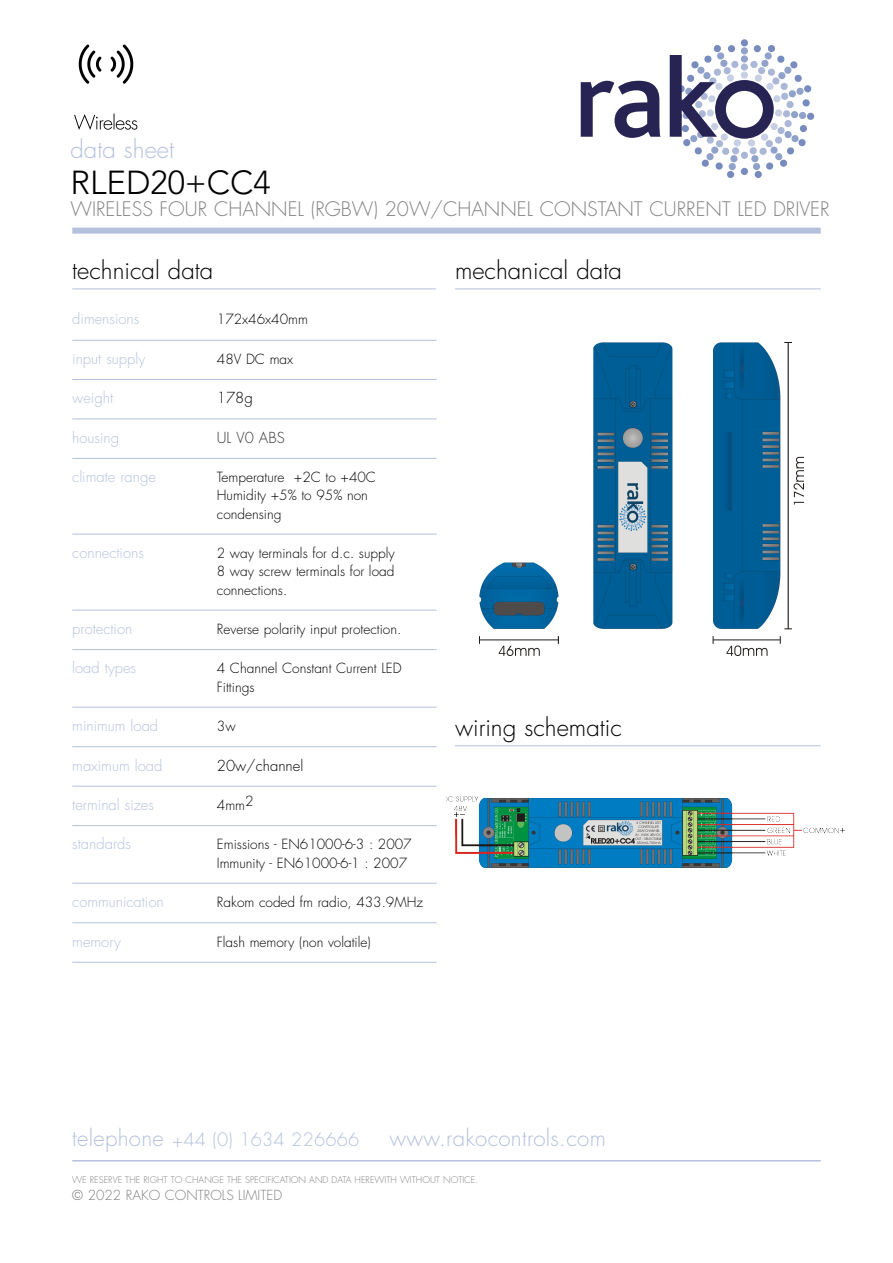
<style>
.page{position:relative;width:893px;height:1263px;background:#fff}
.page>*{position:absolute;margin:0;border:0;box-sizing:border-box;transform-origin:0 0}
.t1{font:300 33px "Avenir";color:#000}
.t2{font:300 24px "Futura";color:#000}
.t3{font:300 24px "Futura";color:#b4c1dd}
.t4{font:300 22.2px "Futura";letter-spacing:.01em;color:#b4c1dd}
.t5{font:300 19.5px "Futura";color:#808080}
.t6{font:300 18px "Futura";letter-spacing:.01em;color:#b4c1dd}
.t7{font:300 14.85px "Futura";color:#b4c1dd}
.t8{font:300 14.85px "Futura";color:#000}
.t9{font:300 14.85px "Futura";color:#333}
.t10{font:300 13.65px/18.1px "Futura";color:#000}
.t11{font:300 13.5px "Futura";color:#808080}
.t12{font:300 9px "Futura";color:#808080}
.s1{font-size:22.2px}
</style>
<div class="page">
<img style="left:74px;top:44px;width:64px;height:86px">
<hr style="left:72px;top:288px;width:364px;height:1px;background:#b4c1dd">
<hr style="left:72px;top:340px;width:365px;height:1px;background:#b4c1dd">
<hr style="left:72px;top:379px;width:365px;height:1px;background:#b4c1dd">
<hr style="left:72px;top:418px;width:365px;height:1px;background:#b4c1dd">
<hr style="left:72px;top:458px;width:365px;height:1px;background:#b4c1dd">
<hr style="left:72px;top:534px;width:365px;height:1px;background:#b4c1dd">
<hr style="left:72px;top:610px;width:365px;height:1px;background:#b4c1dd">
<hr style="left:72px;top:649px;width:365px;height:1px;background:#b4c1dd">
<hr style="left:72px;top:707px;width:365px;height:1px;background:#b4c1dd">
<hr style="left:72px;top:746px;width:365px;height:1px;background:#b4c1dd">
<hr style="left:72px;top:786px;width:365px;height:1px;background:#b4c1dd">
<hr style="left:72px;top:825px;width:365px;height:1px;background:#b4c1dd">
<hr style="left:72px;top:883px;width:365px;height:1px;background:#b4c1dd">
<hr style="left:72px;top:922px;width:365px;height:1px;background:#b4c1dd">
<hr style="left:72px;top:962px;width:365px;height:1px;background:#b4c1dd">
<div style="left:72px;top:228px;width:749px;height:6px;background:#b4c1dd"></div>
<hr style="left:72px;top:1160px;width:749px;height:1px;background:#b4c1dd">
<div style="left:741px;top:39px;width:7px;height:7px;background:#778bbf;border-radius:50%"></div>
<div style="left:727px;top:171px;width:7px;height:7px;background:#778bbf;border-radius:3px"></div>
<div style="left:754px;top:171px;width:8px;height:7px;background:#778bbf;border-radius:3px"></div>
<div style="left:807px;top:113px;width:7px;height:7px;background:#778bbf;border-radius:50%"></div>
<div style="left:741px;top:168px;width:7px;height:7px;background:#778bbf;border-radius:50%"></div>
<svg style="left:581px;top:81px;width:79px;height:57px"></svg>
<svg style="left:670px;top:44px;width:142px;height:126px"></svg>
<hr style="left:455px;top:288px;width:366px;height:1px;background:#b4c1dd">
<hr style="left:455px;top:745px;width:366px;height:1px;background:#b4c1dd">
<img style="left:446px;top:796px;width:398px;height:71px">
<img style="left:480px;top:342px;width:323px;height:314px">
<h2 class="t3" style="left:70px;top:138px;width:105px">data sheet</h2>
<h1 class="t1" style="left:70px;top:163px;width:202px">RLED20+CC4</h1>
<h3 class="t5" style="left:70px;top:200px;width:761px">WIRELESS FOUR CHANNEL (RGBW) 20W/CHANNEL CONSTANT CURRENT LED DRIVER</h3>
<h2 class="t2" style="left:72px;top:259px;width:143px">technical data</h2>
<p class="t7" style="left:72px;top:312px;width:69px">dimensions</p>
<p class="t10" style="left:217px;top:311px;width:93px">172x46x40mm</p>
<p class="t7" style="left:72px;top:352px;width:74px">input supply</p>
<p class="t10" style="left:217px;top:351px;width:78px">48V DC max</p>
<p class="t7" style="left:72px;top:391px;width:42px">weight</p>
<p class="t8" style="left:217px;top:391px;width:37px">178g</p>
<p class="t7" style="left:72px;top:430px;width:48px">housing</p>
<p class="t9" style="left:217px;top:430px;width:69px">UL V0 ABS</p>
<p class="t7" style="left:72px;top:470px;width:85px">climate range</p>
<p class="t10" style="left:217px;top:469px;width:161px">Temperature +2C to +40C<br>Humidity +5% to 95% non condensing</p>
<p class="t7" style="left:72px;top:546px;width:73px">connections</p>
<p class="t10" style="left:217px;top:545px;width:179px;text-align:justify">2 way terminals for d.c. supply 8 way screw terminals for load connections.</p>
<p class="t7" style="left:72px;top:622px;width:62px">protection</p>
<p class="t10" style="left:217px;top:621px;width:186px">Reverse polarity input protection.</p>
<p class="t7" style="left:72px;top:661px;width:65px">load types</p>
<p class="t10" style="left:217px;top:660px;width:186px">4 Channel Constant Current LED<br>Fittings</p>
<p class="t7" style="left:72px;top:719px;width:87px">minimum load</p>
<p class="t10" style="left:217px;top:718px;width:20px">3w</p>
<p class="t7" style="left:72px;top:758px;width:92px">maximum load</p>
<p class="t8" style="left:217px;top:758px;width:88px">20w/channel</p>
<p class="t7" style="left:72px;top:798px;width:83px">terminal sizes</p>
<p class="t10" style="left:217px;top:797px;width:38px">4mm2</p>
<p class="t7" style="left:72px;top:837px;width:60px">standards</p>
<p class="t10" style="left:217px;top:836px;width:196px">Emissions - EN61000-6-3 : 2007<br>Immunity - EN61000-6-1 : 2007</p>
<p class="t7" style="left:72px;top:895px;width:93px">communication</p>
<p class="t10" style="left:217px;top:894px;width:208px">Rakom coded fm radio, 433.9MHz</p>
<p class="t7" style="left:72px;top:934px;width:50px">memory</p>
<p class="t10" style="left:217px;top:934px;width:155px">Flash memory (non volatile)</p>
<h2 class="t2" style="left:455px;top:259px;width:168px">mechanical data</h2>
<h2 class="t2" style="left:455px;top:716px;width:168px">wiring schematic</h2>
<h3 class="t6" style="left:72px;top:1131px;width:289px"><span class="s1">telephone</span> +44 (0) 1634 226666</h3>
<h3 class="t4" style="left:389px;top:1128px;width:218px">www.rakocontrols.com</h3>
<p class="t12" style="left:72px;top:1175px;width:407px">WE RESERVE THE RIGHT TO CHANGE THE SPECIFICATION AND DATA HEREWITH WITHOUT NOTICE.</p>
<p class="t11" style="left:72px;top:1189px;width:211px">© 2022 RAKO CONTROLS LIMITED</p>
</div>
